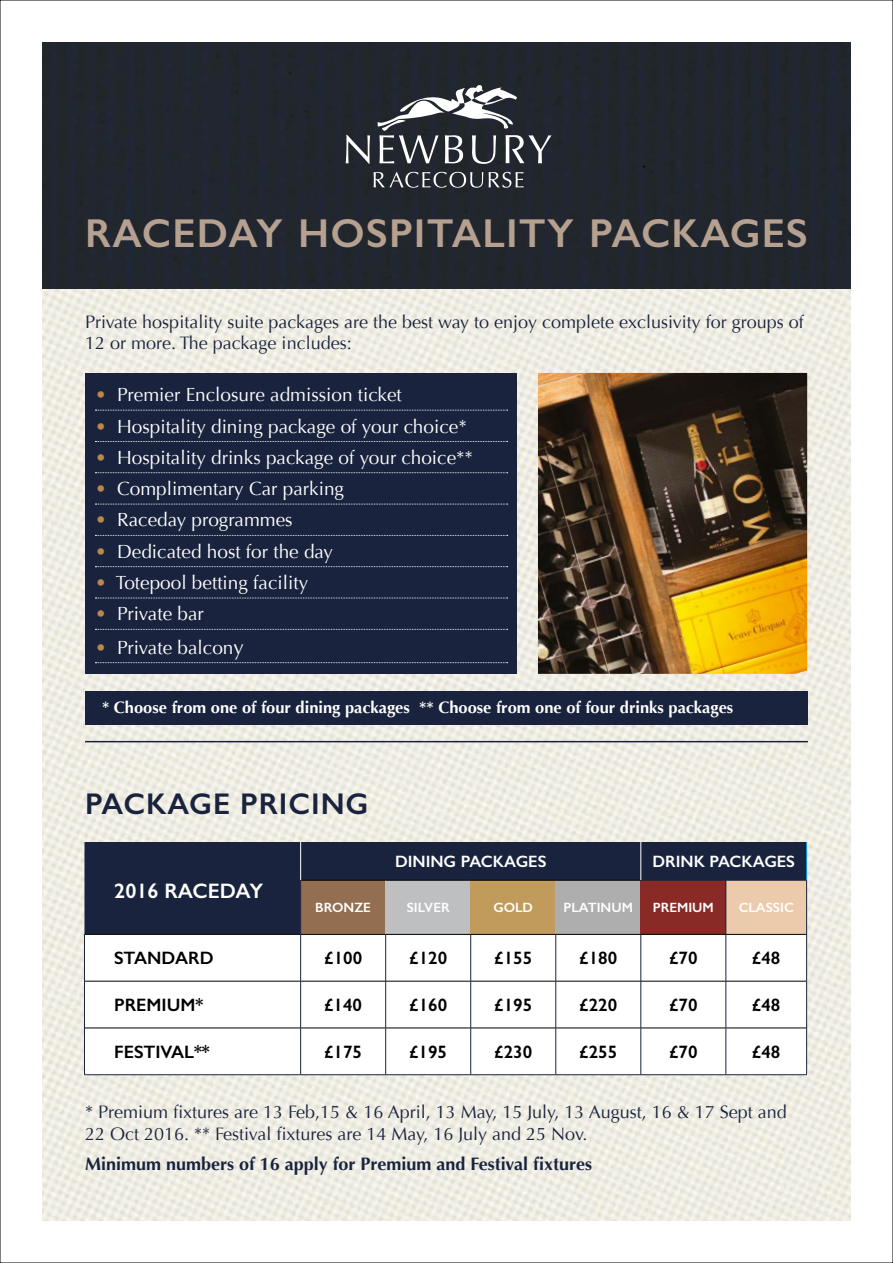
<style>
.page{position:relative;width:893px;height:1263px;background:#fff}
.page>*{position:absolute;margin:0;border:0;box-sizing:border-box;transform-origin:0 0}
.t1{font:600 40.5px "Gill Sans";letter-spacing:.03em;color:#b6a190}
.t2{font:600 30px "Gill Sans";letter-spacing:.03em;color:#19233e}
.t3{font:600 21px "Gill Sans";color:#fff}
.t4{font:19.05px "Optima";color:#fff}
.t5{font:18px/21.6px "Optima";color:#19233e}
.t6{font:600 18px "Gill Sans";color:#000}
.t7{font:700 18px "Optima";color:#19233e}
.t8{font:700 16.5px "Optima";color:#fff}
.t9{font:600 16.5px "Gill Sans";color:#fff}
.t10{font:600 13.5px "Gill Sans";color:#fff}
.s1{color:#ba874c}
.s2{font-size:20.7px}
</style>
<div class="page">
<img style="left:43px;top:289px;width:807px;height:931px">
<div style="left:43px;top:43px;width:807px;height:246px;background:#22262e"></div>
<svg style="left:346px;top:135px;width:24px;height:29px"></svg>
<svg style="left:378px;top:85px;width:174px;height:79px"></svg>
<svg style="left:374px;top:172px;width:109px;height:16px"></svg>
<svg style="left:489px;top:172px;width:35px;height:16px"></svg>
<div style="left:85px;top:373px;width:432px;height:301px;background:#19233e"></div>
<div style="left:85px;top:692px;width:723px;height:33px;background:#19233e"></div>
<img style="left:538px;top:373px;width:269px;height:301px">
<svg style="left:95px;top:410px;width:413px;height:1px"></svg>
<svg style="left:95px;top:441px;width:413px;height:1px"></svg>
<svg style="left:95px;top:472px;width:413px;height:1px"></svg>
<svg style="left:95px;top:504px;width:413px;height:1px"></svg>
<svg style="left:95px;top:535px;width:413px;height:1px"></svg>
<svg style="left:95px;top:566px;width:413px;height:1px"></svg>
<svg style="left:95px;top:598px;width:413px;height:1px"></svg>
<svg style="left:95px;top:629px;width:413px;height:1px"></svg>
<svg style="left:95px;top:662px;width:413px;height:1px"></svg>
<hr style="left:85px;top:741px;width:723px;height:1px;background:#19233e">
<div style="left:84px;top:842px;width:722px;height:92px;background:#19233e"></div>
<div style="left:301px;top:880px;width:85px;height:54px;background:#936e51"></div>
<div style="left:386px;top:880px;width:85px;height:54px;background:#bebfc1"></div>
<div style="left:471px;top:880px;width:85px;height:54px;background:#c19b5c"></div>
<div style="left:556px;top:880px;width:85px;height:54px;background:#aeaeae"></div>
<div style="left:641px;top:880px;width:85px;height:54px;background:#8a2a27"></div>
<div style="left:726px;top:880px;width:81px;height:54px;background:#ebcbac"></div>
<svg style="left:85px;top:935px;width:721px;height:139px"></svg>
<hr style="left:300px;top:880px;width:86px;height:1px;background:#000">
<hr style="left:386px;top:880px;width:85px;height:1px;background:#000">
<hr style="left:471px;top:880px;width:85px;height:1px;background:#000">
<hr style="left:556px;top:880px;width:85px;height:1px;background:#000">
<hr style="left:84px;top:934px;width:217px;height:1px;background:#000">
<hr style="left:301px;top:934px;width:85px;height:1px;background:#000">
<hr style="left:386px;top:934px;width:85px;height:1px;background:#000">
<hr style="left:471px;top:934px;width:85px;height:1px;background:#000">
<hr style="left:556px;top:934px;width:85px;height:1px;background:#000">
<hr style="left:641px;top:934px;width:85px;height:1px;background:#000">
<hr style="left:726px;top:934px;width:80px;height:1px;background:#000">
<hr style="left:85px;top:981px;width:216px;height:1px;background:#000">
<hr style="left:301px;top:981px;width:85px;height:1px;background:#000">
<hr style="left:386px;top:981px;width:85px;height:1px;background:#000">
<hr style="left:471px;top:981px;width:85px;height:1px;background:#000">
<hr style="left:556px;top:981px;width:85px;height:1px;background:#000">
<hr style="left:641px;top:981px;width:85px;height:1px;background:#000">
<hr style="left:726px;top:981px;width:80px;height:1px;background:#000">
<hr style="left:85px;top:1028px;width:216px;height:1px;background:#000">
<hr style="left:301px;top:1028px;width:85px;height:1px;background:#000">
<hr style="left:386px;top:1028px;width:85px;height:1px;background:#000">
<hr style="left:471px;top:1028px;width:85px;height:1px;background:#000">
<hr style="left:556px;top:1028px;width:85px;height:1px;background:#000">
<hr style="left:641px;top:1028px;width:85px;height:1px;background:#000">
<hr style="left:726px;top:1028px;width:80px;height:1px;background:#000">
<hr style="left:300px;top:880px;width:1px;height:54px;background:#19233e">
<hr style="left:641px;top:880px;width:85px;height:1px;background:#19233e">
<hr style="left:726px;top:880px;width:81px;height:1px;background:#19233e">
<hr style="left:726px;top:880px;width:1px;height:54px;background:#19233e">
<hr style="left:84px;top:934px;width:1px;height:47px;background:#19233e">
<hr style="left:300px;top:934px;width:1px;height:47px;background:#19233e">
<hr style="left:385px;top:934px;width:1px;height:47px;background:#19233e">
<hr style="left:470px;top:934px;width:1px;height:47px;background:#19233e">
<hr style="left:555px;top:934px;width:1px;height:47px;background:#19233e">
<hr style="left:641px;top:934px;width:1px;height:47px;background:#19233e">
<hr style="left:726px;top:934px;width:1px;height:47px;background:#19233e">
<hr style="left:84px;top:981px;width:1px;height:47px;background:#19233e">
<hr style="left:300px;top:981px;width:1px;height:47px;background:#19233e">
<hr style="left:385px;top:981px;width:1px;height:47px;background:#19233e">
<hr style="left:470px;top:981px;width:1px;height:47px;background:#19233e">
<hr style="left:555px;top:981px;width:1px;height:47px;background:#19233e">
<hr style="left:641px;top:981px;width:1px;height:47px;background:#19233e">
<hr style="left:726px;top:981px;width:1px;height:47px;background:#19233e">
<hr style="left:84px;top:1028px;width:1px;height:46px;background:#19233e">
<hr style="left:300px;top:1028px;width:1px;height:46px;background:#19233e">
<hr style="left:385px;top:1028px;width:1px;height:46px;background:#19233e">
<hr style="left:470px;top:1028px;width:1px;height:46px;background:#19233e">
<hr style="left:555px;top:1028px;width:1px;height:46px;background:#19233e">
<hr style="left:641px;top:1028px;width:1px;height:46px;background:#19233e">
<hr style="left:726px;top:1028px;width:1px;height:46px;background:#19233e">
<hr style="left:84px;top:1074px;width:217px;height:1px;background:#19233e">
<hr style="left:301px;top:1074px;width:85px;height:1px;background:#19233e">
<hr style="left:386px;top:1074px;width:85px;height:1px;background:#19233e">
<hr style="left:471px;top:1074px;width:85px;height:1px;background:#19233e">
<hr style="left:556px;top:1074px;width:85px;height:1px;background:#19233e">
<hr style="left:641px;top:1074px;width:85px;height:1px;background:#19233e">
<hr style="left:726px;top:1074px;width:81px;height:1px;background:#19233e">
<hr style="left:806px;top:842px;width:1px;height:38px;background:#009fe3">
<hr style="left:806px;top:880px;width:1px;height:54px;background:#19233e">
<hr style="left:806px;top:934px;width:1px;height:47px;background:#19233e">
<hr style="left:806px;top:981px;width:1px;height:47px;background:#19233e">
<hr style="left:806px;top:1028px;width:1px;height:46px;background:#19233e">
<hr style="left:300px;top:842px;width:1px;height:38px;background:#fff">
<hr style="left:640px;top:842px;width:1px;height:38px;background:#fff">
<h1 class="t1" style="left:85px;top:209px;width:724px">RACEDAY HOSPITALITY PACKAGES</h1>
<p class="t5" style="left:85px;top:311px;width:720px">Private hospitality suite packages are the best way to enjoy complete exclusivity for groups of<br>12 or more. The package includes:</p>
<p class="t4" style="left:95px;top:384px;width:308px"><span class="s1">•</span> Premier Enclosure admission ticket</p>
<p class="t4" style="left:95px;top:415px;width:373px"><span class="s1">•</span> Hospitality dining package of your choice*</p>
<p class="t4" style="left:95px;top:446px;width:380px"><span class="s1">•</span> Hospitality drinks package of your choice**</p>
<p class="t4" style="left:95px;top:478px;width:251px"><span class="s1">•</span> Complimentary Car parking</p>
<p class="t4" style="left:95px;top:509px;width:199px"><span class="s1">•</span> Raceday programmes</p>
<p class="t4" style="left:95px;top:540px;width:240px"><span class="s1">•</span> Dedicated host for the day</p>
<p class="t4" style="left:95px;top:571px;width:215px"><span class="s1">•</span> Totepool betting facility</p>
<p class="t4" style="left:95px;top:603px;width:110px"><span class="s1">•</span> Private bar</p>
<p class="t4" style="left:95px;top:636px;width:150px"><span class="s1">•</span> Private balcon<span class="s2">y</span></p>
<p class="t8" style="left:102px;top:698px;width:633px">* Choose from one of four dining packages ** Choose from one of four drinks packages</p>
<h2 class="t2" style="left:85px;top:785px;width:285px">PACKAGE PRICING</h2>
<p class="t3" style="left:114px;top:878px;width:150px">2016 RACEDAY</p>
<p class="t9" style="left:395px;top:851px;width:153px">DINING PACKAGES</p>
<p class="t9" style="left:652px;top:851px;width:144px">DRINK PACKAGES</p>
<p class="t10" style="left:315px;top:899px;width:57px">BRONZE</p>
<p class="t10" style="left:407px;top:899px;width:45px">SILVER</p>
<p class="t10" style="left:493px;top:899px;width:41px">GOLD</p>
<p class="t10" style="left:564px;top:899px;width:71px">PLATINUM</p>
<p class="t10" style="left:653px;top:899px;width:63px">PREMIUM</p>
<p class="t10" style="left:739px;top:899px;width:57px">CLASSIC</p>
<p class="t6" style="left:114px;top:947px;width:101px">STANDARD</p>
<p class="t6" style="left:324px;top:947px;width:40px">£100</p>
<p class="t6" style="left:409px;top:947px;width:40px">£120</p>
<p class="t6" style="left:494px;top:947px;width:40px">£155</p>
<p class="t6" style="left:579px;top:947px;width:40px">£180</p>
<p class="t6" style="left:669px;top:947px;width:30px">£70</p>
<p class="t6" style="left:752px;top:947px;width:30px">£48</p>
<p class="t6" style="left:114px;top:994px;width:91px">PREMIUM*</p>
<p class="t6" style="left:324px;top:994px;width:40px">£140</p>
<p class="t6" style="left:409px;top:994px;width:40px">£160</p>
<p class="t6" style="left:494px;top:994px;width:40px">£195</p>
<p class="t6" style="left:579px;top:994px;width:40px">£220</p>
<p class="t6" style="left:669px;top:994px;width:30px">£70</p>
<p class="t6" style="left:752px;top:994px;width:30px">£48</p>
<p class="t6" style="left:114px;top:1041px;width:97px">FESTIVAL**</p>
<p class="t6" style="left:324px;top:1041px;width:40px">£175</p>
<p class="t6" style="left:409px;top:1041px;width:40px">£195</p>
<p class="t6" style="left:494px;top:1041px;width:40px">£230</p>
<p class="t6" style="left:579px;top:1041px;width:40px">£255</p>
<p class="t6" style="left:669px;top:1041px;width:30px">£70</p>
<p class="t6" style="left:752px;top:1041px;width:30px">£48</p>
<p class="t5" style="left:85px;top:1101px;width:703px">* Premium fixtures are 13 Feb,15 &amp; 16 April, 13 May, 15 July, 13 August, 16 &amp; 17 Sept and<br>22 Oct 2016. ** Festival fixtures are 14 May, 16 July and 25 Nov.</p>
<p class="t7" style="left:85px;top:1153px;width:508px">Minimum numbers of 16 apply for Premium and Festival fixtures</p>
</div>
